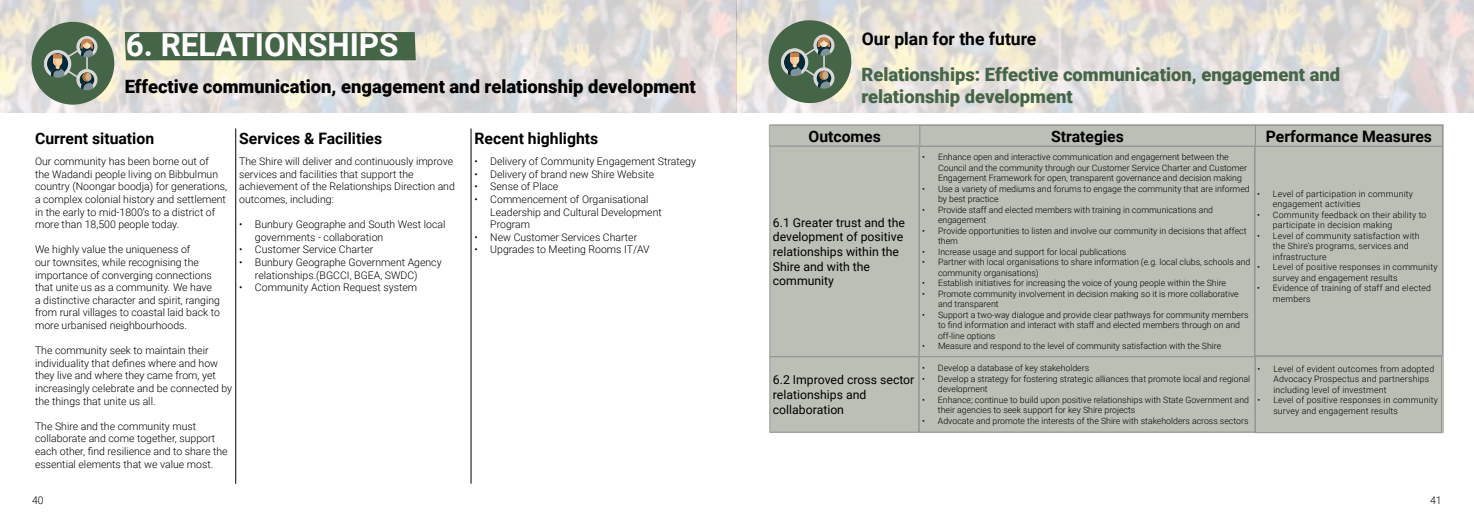
<style>
.page{position:relative;width:1474px;height:521px;background:#fff}
.page>*{position:absolute;margin:0;border:0;box-sizing:border-box;transform-origin:0 0}
.t1{font:700 31.5px "Roboto";color:#fff}
.t2{font:900 18.38px "Roboto";color:#456547}
.t3{font:900 18.38px "Roboto";color:#000}
.t4{font:700 17.5px "Roboto";color:#000}
.t5{font:700 15.75px "Roboto";color:#000}
.t6{font:12.25px/14.7px "Roboto";color:#000}
.t7{font:300 10.5px/12.6px "Roboto";color:#000}
.t8{font:300 8.75px/10.5px "Roboto";color:#000}
.t9{font:300 8.75px/10.5px "Roboto";letter-spacing:.02em;color:#000}
</style>
<div class="page">
<img style="left:0;top:0;width:737px;height:113px">
<hr style="left:235px;top:128px;width:1px;height:356px;background:#000">
<hr style="left:470px;top:128px;width:1px;height:356px;background:#000">
<div style="left:125px;top:32px;width:291px;height:28px;background:#456547"></div>
<div style="left:31px;top:22px;width:83px;height:83px;background:#456547;border-radius:50%"></div>
<svg style="left:44px;top:36px;width:53px;height:54px"></svg>
<svg style="left:737px;top:0;width:736px;height:113px;background:#e3dfd9"></svg>
<div style="left:770px;top:125px;width:673px;height:308px;background:#bbbfb5"></div>
<div style="left:919px;top:125px;width:336px;height:22px;border:1px solid #939598"></div>
<div style="left:1254px;top:125px;width:188px;height:22px;border:1px solid #939598"></div>
<div style="left:769px;top:146px;width:150px;height:211px;border:1px solid #939598"></div>
<div style="left:918px;top:146px;width:336px;height:211px;border:1px solid #939598"></div>
<div style="left:1254px;top:146px;width:188px;height:210px;border:1px solid #939598"></div>
<div style="left:769px;top:356px;width:150px;height:76px;border:1px solid #939598"></div>
<div style="left:918px;top:356px;width:337px;height:76px;border:1px solid #939598"></div>
<div style="left:1254px;top:356px;width:187px;height:77px;border:1px solid #939598"></div>
<div style="left:769px;top:125px;width:151px;height:21px;border:1px solid #a5a4a4"></div>
<div style="left:768px;top:20px;width:83px;height:83px;background:#456547;border-radius:50%"></div>
<svg style="left:781px;top:35px;width:53px;height:54px"></svg>
<p class="t1" style="left:126px;top:22px;width:274px">6. RELATIONSHIPS</p>
<p class="t3" style="left:125px;top:73px;width:572px">Effective communication, engagement and relationship development</p>
<p class="t5" style="left:239px;top:127px;width:144px">Services &amp; Facilities</p>
<p class="t7" style="left:239px;top:155px;width:217px">The Shire will deliver and continuously improve services and facilities that support the achievement of the Relationships Direction and outcomes, including:</p>
<p class="t7" style="left:255px;top:218px;width:192px;text-indent:-16px">• Bunbury Geographe and South West local governments - collaboration</p>
<p class="t7" style="left:239px;top:243px;width:135px">• Customer Service Charter</p>
<p class="t7" style="left:255px;top:255px;width:188px;text-indent:-16px">• Bunbury Geographe Government Agency relationships.(BGCCI, BGEA, SWDC)</p>
<p class="t7" style="left:239px;top:281px;width:179px">• Community Action Request system</p>
<p class="t5" style="left:35px;top:127px;width:121px">Current situation</p>
<p class="t7" style="left:35px;top:155px;width:194px">Our community has been borne out of<br>the Wadandi people living on Bibbulmun country (Noongar boodja) for generations, a complex colonial history and settlement in the early to mid-1800’s to a district of more than 18,500 people today.</p>
<p class="t7" style="left:35px;top:243px;width:186px">We highly value the uniqueness of<br>our townsites, while recognising the importance of converging connections that unite us as a community. We have a distinctive character and spirit, ranging from rural villages to coastal laid back to more urbanised neighbourhoods.</p>
<p class="t7" style="left:35px;top:344px;width:199px">The community seek to maintain their individuality that defines where and how they live and where they came from, yet increasingly celebrate and be connected by the things that unite us all.</p>
<p class="t7" style="left:35px;top:419px;width:194px">The Shire and the community must collaborate and come together, support each other, find resilience and to share the essential elements that we value most.</p>
<p class="t5" style="left:474px;top:127px;width:125px">Recent highlights</p>
<p class="t7" style="left:474px;top:155px;width:223px">• Delivery of Community Engagement Strategy</p>
<p class="t7" style="left:474px;top:167px;width:181px">• Delivery of brand new Shire Website</p>
<p class="t7" style="left:474px;top:180px;width:85px">• Sense of Place</p>
<p class="t7" style="left:490px;top:192px;width:173px;text-indent:-16px">• Commencement of Organisational<br>Leadership and Cultural Development<br>Program</p>
<p class="t7" style="left:474px;top:230px;width:164px">• New Customer Services Charter</p>
<p class="t7" style="left:474px;top:243px;width:177px">• Upgrades to Meeting Rooms IT/AV</p>
<p class="t4" style="left:861px;top:27px;width:176px">Our plan for the future</p>
<p class="t2" style="left:861px;top:61px;width:480px">Relationships: Effective communication, engagement and</p>
<p class="t2" style="left:861px;top:83px;width:213px">relationship development</p>
<p class="t5" style="left:808px;top:125px;width:74px">Outcomes</p>
<p class="t6" style="left:773px;top:214px;width:134px">6.1 Greater trust and the development of positive relationships within the<br>Shire and with the</p>
<p class="t6" style="left:773px;top:273px;width:63px">community</p>
<p class="t6" style="left:773px;top:372px;width:143px">6.2 Improved cross sector relationships and</p>
<p class="t6" style="left:773px;top:401px;width:73px">collaboration</p>
<p class="t5" style="left:1051px;top:125px;width:74px">Strategies</p>
<p class="t5" style="left:1265px;top:125px;width:168px">Performance Measures</p>
<p class="t8" style="left:938px;top:151px;width:310px;text-indent:-16px">• Enhance open and interactive communication and engagement between the<br>Council and the community through our Customer Service Charter and Customer<br>Engagement Framework for open, transparent governance and decision making</p>
<p class="t8" style="left:938px;top:183px;width:313px;text-indent:-16px">• Use a variety of mediums and forums to engage the community that are informed by best practice</p>
<p class="t8" style="left:938px;top:204px;width:276px;text-indent:-16px">• Provide staff and elected members with training in communications and engagement</p>
<p class="t8" style="left:938px;top:225px;width:310px;text-indent:-16px">• Provide opportunities to listen and involve our community in decisions that affect them</p>
<p class="t8" style="left:922px;top:246px;width:205px">• Increase usage and support for local publications</p>
<p class="t8" style="left:938px;top:256px;width:314px;text-indent:-16px">• Partner with local organisations to share information (e.g. local clubs, schools and community organisations)</p>
<p class="t8" style="left:922px;top:277px;width:305px">• Establish initiatives for increasing the voice of young people within the Shire</p>
<p class="t8" style="left:938px;top:288px;width:302px;text-indent:-16px">• Promote community involvement in decision making so it is more collaborative and transparent</p>
<p class="t8" style="left:938px;top:309px;width:312px;text-indent:-16px">• Support a two-way dialogue and provide clear pathways for community members to find information and interact with staff and elected members through on and off-line options</p>
<p class="t8" style="left:922px;top:340px;width:300px">• Measure and respond to the level of community satisfaction with the Shire</p>
<p class="t8" style="left:922px;top:363px;width:168px">• Develop a database of key stakeholders</p>
<p class="t8" style="left:938px;top:373px;width:314px;text-indent:-16px">• Develop a strategy for fostering strategic alliances that promote local and regional development</p>
<p class="t8" style="left:938px;top:394px;width:312px;text-indent:-16px">• Enhance; continue to build upon positive relationships with State Government and their agencies to seek support for key Shire projects</p>
<p class="t8" style="left:922px;top:415px;width:328px">• Advocate and promote the interests of the Shire with stakeholders across sectors</p>
<p class="t9" style="left:1272px;top:188px;width:142px;text-indent:-16px">• Level of participation in community engagement activities</p>
<p class="t9" style="left:1272px;top:209px;width:155px;text-indent:-16px">• Community feedback on their ability to participate in decision making</p>
<p class="t9" style="left:1272px;top:230px;width:148px;text-indent:-16px">• Level of community satisfaction with the Shire’s programs, services and infrastructure</p>
<p class="t9" style="left:1272px;top:261px;width:166px;text-indent:-16px">• Level of positive responses in community survey and engagement results</p>
<p class="t9" style="left:1272px;top:282px;width:160px;text-indent:-16px">• Evidence of training of staff and elected members</p>
<p class="t9" style="left:1273px;top:363px;width:162px;text-indent:-16px">• Level of evident outcomes from adopted<br>Advocacy Prospectus and partnerships including level of investment</p>
<p class="t9" style="left:1273px;top:394px;width:166px;text-indent:-16px">• Level of positive responses in community survey and engagement results</p>
<p class="t7" style="left:32px;top:494px;width:13px">40</p>
<p class="t7" style="left:1429px;top:494px;width:13px">41</p>
</div>
